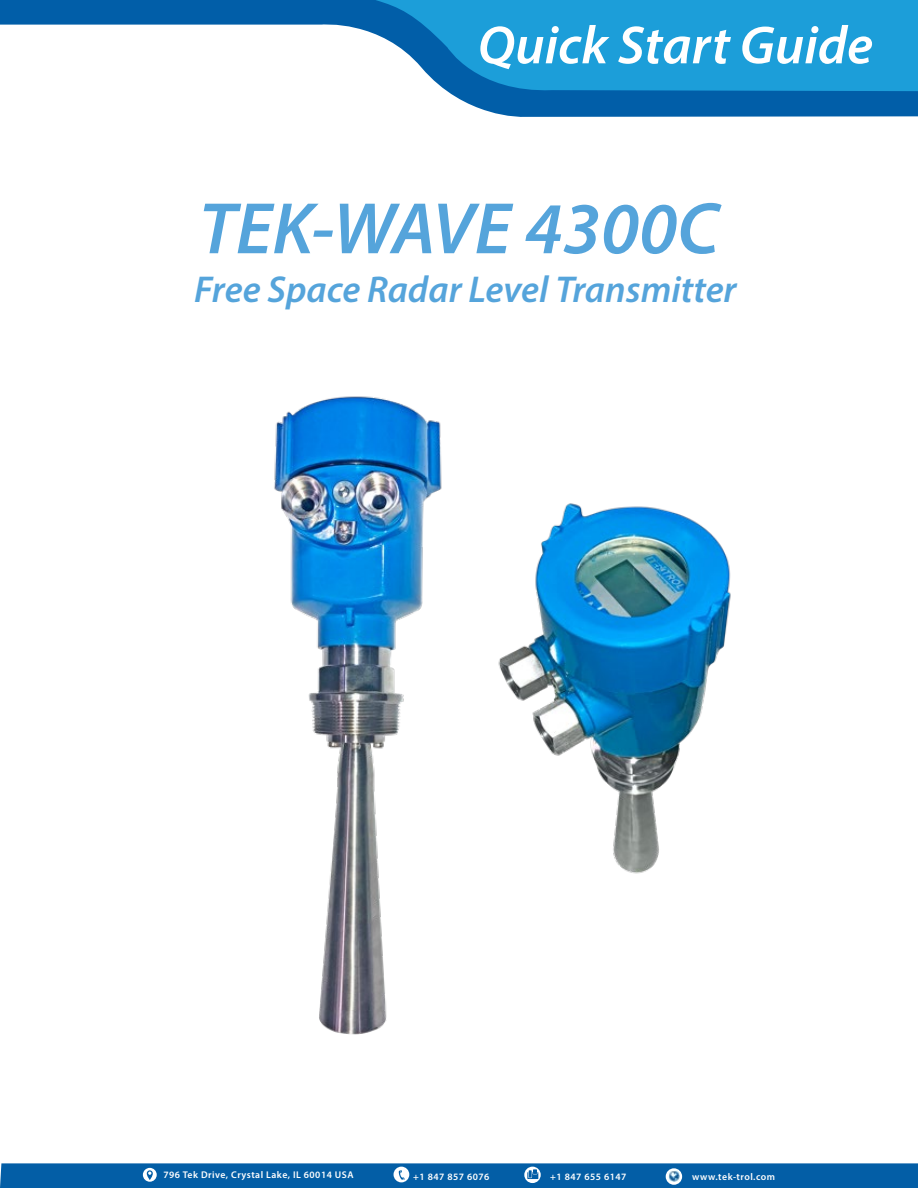
<style>
.page{position:relative;width:918px;height:1188px;background:#fff}
.page>*{position:absolute;margin:0;border:0;box-sizing:border-box;transform-origin:0 0}
.t1{font:italic 600 73.5px "Myriad Pro";color:#55a4db}
.t2{font:italic 600 54px "Myriad Pro";color:#fff}
.t3{font:italic 600 37.5px "Myriad Pro";color:#55a4db}
.t4{font:600 9.75px "Myriad Pro";letter-spacing:.05em;color:#fff}
</style>
<div class="page">
<svg style="left:0;top:0;width:918px;height:117px"></svg>
<svg style="left:375px;top:0;width:543px;height:93px;background:#249bd5"></svg>
<svg style="left:0;top:1163px;width:918px;height:25px;background:#0d64a9"></svg>
<img style="left:274px;top:396px;width:168px;height:639px">
<img style="left:498px;top:503px;width:233px;height:371px">
<h2 class="t2" style="left:478px;top:11px;width:397px">Quick Start Guide</h2>
<h1 class="t1" style="left:199px;top:182px;width:522px">TEK-WAVE 4300C</h1>
<h3 class="t3" style="left:194px;top:265px;width:544px">Free Space Radar Level Transmitter</h3>
<p class="t4" style="left:164px;top:1168px;width:192px">796 Tek Drive, Crystal Lake, IL 60014 USA</p>
<p class="t4" style="left:413px;top:1170px;width:78px">+1 847 857 6076</p>
<p class="t4" style="left:550px;top:1170px;width:78px">+1 847 655 6147</p>
<p class="t4" style="left:692px;top:1170px;width:84px">www.tek-trol.com</p>
</div>
